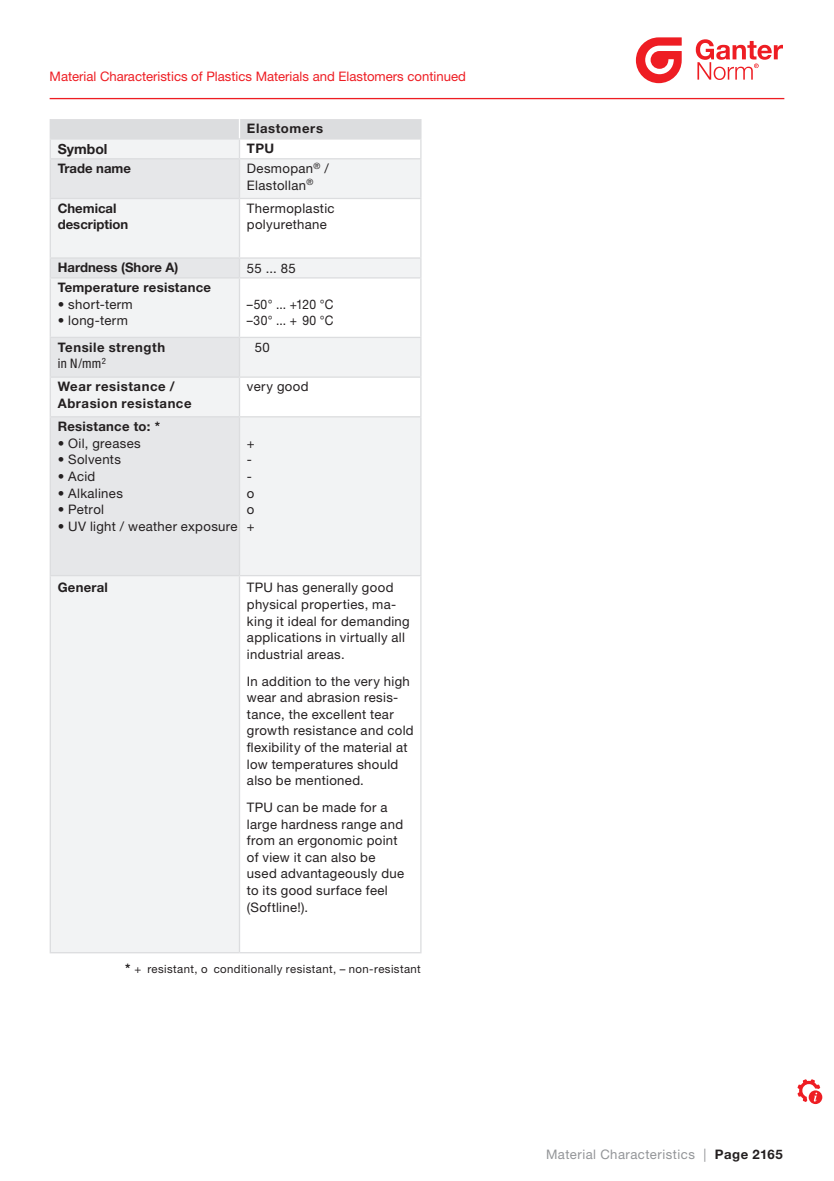
<style>
.page{position:relative;width:834px;height:1181px;background:#fff}
.page>*{position:absolute;margin:0;border:0;box-sizing:border-box;transform-origin:0 0}
.t1{font:700 14px "Helvetica Neue LTW1 G";color:#231f20}
.t2{font:13.12px/16.6px "Helvetica Neue LTW1 G";letter-spacing:.025em;color:#231f20}
.t3{font:13.12px "Helvetica Neue LTW1 G";color:#ee1d23}
.t4{font:700 13.12px/16.6px "Helvetica Neue LTW1 G";letter-spacing:.04em;color:#231f20}
.t5{font:700 13.12px "Helvetica Neue LTW1 G";letter-spacing:.02em;color:#231f20}
.t6{font:700 13.12px/16.6px "Helvetica Neue LTW1 G";color:#231f20}
.t7{font:13.12px "Helvetica Neue LTW1 G";letter-spacing:.035em;color:#939598}
.t8{font:13.12px/16.6px "Helvetica Neue LTW1 G";letter-spacing:.025em;color:#231f20;scale:.92 1}
.t9{font:700 13.12px "Helvetica Neue LTW1 G";letter-spacing:.045em;color:#231f20}
.t10{font:condensed 13.12px "Helvetica Neue LT Pro";color:#231f20}
.t11{font:11.38px "Helvetica Neue LTW1 G";letter-spacing:.035em;color:#231f20}
.s1{font-weight:700;font-size:13.12px}
.s2{font-weight:700;color:#231f20}
</style>
<div class="page">
<hr style="left:50px;top:98px;width:734px;height:1px;background:#ee1d23">
<svg style="left:797px;top:1079px;width:26px;height:26px"></svg>
<svg style="left:635px;top:37px;width:46px;height:46px"></svg>
<svg style="left:695px;top:39px;width:87px;height:41px"></svg>
<svg style="left:240px;top:159px;width:180px;height:418px;fill:#f2f3f4"></svg>
<div style="left:51px;top:159px;width:188px;height:39px;background:#e6e7e9"></div>
<svg style="left:51px;top:199px;width:188px;height:753px;fill:#f2f3f4"></svg>
<hr style="left:420px;top:159px;width:1px;height:39px;background:#dcdddf">
<hr style="left:50px;top:198px;width:189px;height:1px;background:#dcdddf">
<hr style="left:239px;top:198px;width:182px;height:1px;background:#dcdddf">
<hr style="left:420px;top:199px;width:1px;height:58px;background:#dcdddf">
<hr style="left:50px;top:257px;width:189px;height:2px;background:#dcdddf">
<hr style="left:239px;top:257px;width:182px;height:2px;background:#dcdddf">
<svg style="left:420px;top:259px;width:1px;height:18px"></svg>
<hr style="left:50px;top:277px;width:189px;height:1px;background:#dcdddf">
<hr style="left:239px;top:277px;width:182px;height:1px;background:#dcdddf">
<hr style="left:420px;top:278px;width:1px;height:59px;background:#dcdddf">
<hr style="left:50px;top:337px;width:189px;height:1px;background:#dcdddf">
<hr style="left:239px;top:337px;width:182px;height:1px;background:#dcdddf">
<hr style="left:420px;top:338px;width:1px;height:38px;background:#dcdddf">
<hr style="left:50px;top:376px;width:189px;height:2px;background:#dcdddf">
<hr style="left:239px;top:376px;width:182px;height:2px;background:#dcdddf">
<hr style="left:420px;top:378px;width:1px;height:38px;background:#dcdddf">
<hr style="left:50px;top:416px;width:189px;height:1px;background:#dcdddf">
<hr style="left:239px;top:416px;width:182px;height:1px;background:#dcdddf">
<hr style="left:420px;top:417px;width:1px;height:158px;background:#dcdddf">
<hr style="left:50px;top:575px;width:189px;height:1px;background:#dcdddf">
<hr style="left:239px;top:575px;width:182px;height:1px;background:#dcdddf">
<hr style="left:420px;top:576px;width:1px;height:376px;background:#dcdddf">
<hr style="left:239px;top:159px;width:1px;height:39px;background:#dcdddf">
<hr style="left:239px;top:199px;width:1px;height:58px;background:#dcdddf">
<svg style="left:239px;top:259px;width:1px;height:18px"></svg>
<hr style="left:239px;top:278px;width:1px;height:59px;background:#dcdddf">
<hr style="left:239px;top:338px;width:1px;height:38px;background:#dcdddf">
<hr style="left:239px;top:378px;width:1px;height:38px;background:#dcdddf">
<hr style="left:239px;top:417px;width:1px;height:158px;background:#dcdddf">
<hr style="left:239px;top:576px;width:1px;height:376px;background:#dcdddf">
<hr style="left:50px;top:159px;width:1px;height:39px;background:#dcdddf">
<hr style="left:50px;top:199px;width:1px;height:58px;background:#dcdddf">
<svg style="left:50px;top:259px;width:1px;height:18px"></svg>
<hr style="left:50px;top:278px;width:1px;height:59px;background:#dcdddf">
<hr style="left:50px;top:338px;width:1px;height:38px;background:#dcdddf">
<hr style="left:50px;top:378px;width:1px;height:38px;background:#dcdddf">
<hr style="left:50px;top:417px;width:1px;height:158px;background:#dcdddf">
<hr style="left:50px;top:576px;width:1px;height:376px;background:#dcdddf">
<hr style="left:239px;top:952px;width:182px;height:1px;background:#dcdddf">
<hr style="left:239px;top:158px;width:182px;height:1px;background:#dcdddf">
<hr style="left:50px;top:158px;width:189px;height:1px;background:#dcdddf">
<hr style="left:50px;top:952px;width:189px;height:1px;background:#dcdddf">
<svg style="left:50px;top:119px;width:371px;height:39px"></svg>
<p class="t3" style="left:50px;top:68px;width:417px">Material Characteristics of Plastics Materials and Elastomers continued</p>
<p class="t9" style="left:247px;top:121px;width:78px">Elastomers</p>
<p class="t1" style="left:58px;top:140px;width:51px">Symbol</p>
<p class="t5" style="left:247px;top:140px;width:29px">TPU</p>
<p class="t6" style="left:58px;top:160px;width:75px">Trade name</p>
<p class="t2" style="left:247px;top:160px;width:83px">Desmopan<sup>®</sup> /<br>Elastollan<sup>®</sup></p>
<p class="t6" style="left:58px;top:200px;width:72px">Chemical description</p>
<p class="t2" style="left:247px;top:200px;width:89px">Thermoplastic polyurethane</p>
<p class="t6" style="left:58px;top:259px;width:122px">Hardness (Shore A)</p>
<p class="t2" style="left:247px;top:259px;width:50px">55 ... 85</p>
<p class="t5" style="left:58px;top:279px;width:155px">Temperature resistance</p>
<p class="t2" style="left:58px;top:296px;width:77px">• short-term</p>
<p class="t2" style="left:58px;top:312px;width:72px">• long-term</p>
<p class="t8" style="left:247px;top:296px;width:96px">–50° ... +120 °C –30° ... + 90 °C</p>
<p class="t4" style="left:58px;top:339px;width:109px">Tensile strength</p>
<p class="t10" style="left:58px;top:356px;width:50px">in N/mm<sup>2</sup></p>
<p class="t2" style="left:255px;top:339px;width:16px">50</p>
<p class="t4" style="left:58px;top:378px;width:135px">Wear resistance /<br>Abrasion resistance</p>
<p class="t2" style="left:247px;top:378px;width:63px">very good</p>
<p class="t5" style="left:58px;top:418px;width:104px">Resistance to: *</p>
<p class="t2" style="left:58px;top:435px;width:85px">• Oil, greases</p>
<p class="t2" style="left:58px;top:451px;width:65px">• Solvents</p>
<p class="t2" style="left:58px;top:468px;width:39px">• Acid</p>
<p class="t2" style="left:58px;top:484px;width:67px">• Alkalines</p>
<p class="t2" style="left:58px;top:501px;width:48px">• Petrol</p>
<p class="t2" style="left:58px;top:518px;width:181px">• UV light / weather exposure</p>
<p class="t2" style="left:247px;top:435px;width:9px">+ - - o o +</p>
<p class="t5" style="left:58px;top:580px;width:52px">General</p>
<p class="t2" style="left:247px;top:579px;width:164px">TPU has generally good physical properties, ma&shy;king it ideal for demanding applications in virtually all industrial areas.</p>
<p class="t2" style="left:247px;top:672px;width:168px">In addition to the very high wear and abrasion resis&shy;tance, the excellent tear growth resistance and cold flexibility of the material at low temperatures should also be mentioned.</p>
<p class="t2" style="left:247px;top:799px;width:159px">TPU can be made for a large hardness range and from an ergonomic point of view it can also be used advantageously due to its good surface feel (Softline!).</p>
<p class="t11" style="left:125px;top:961px;width:297px"><span class="s1">*</span> + resistant, o conditionally resistant, – non-resistant</p>
<p class="t7" style="left:546px;top:1146px;width:238px">Material Characteristics | <span class="s2">Page 2165</span></p>
</div>
